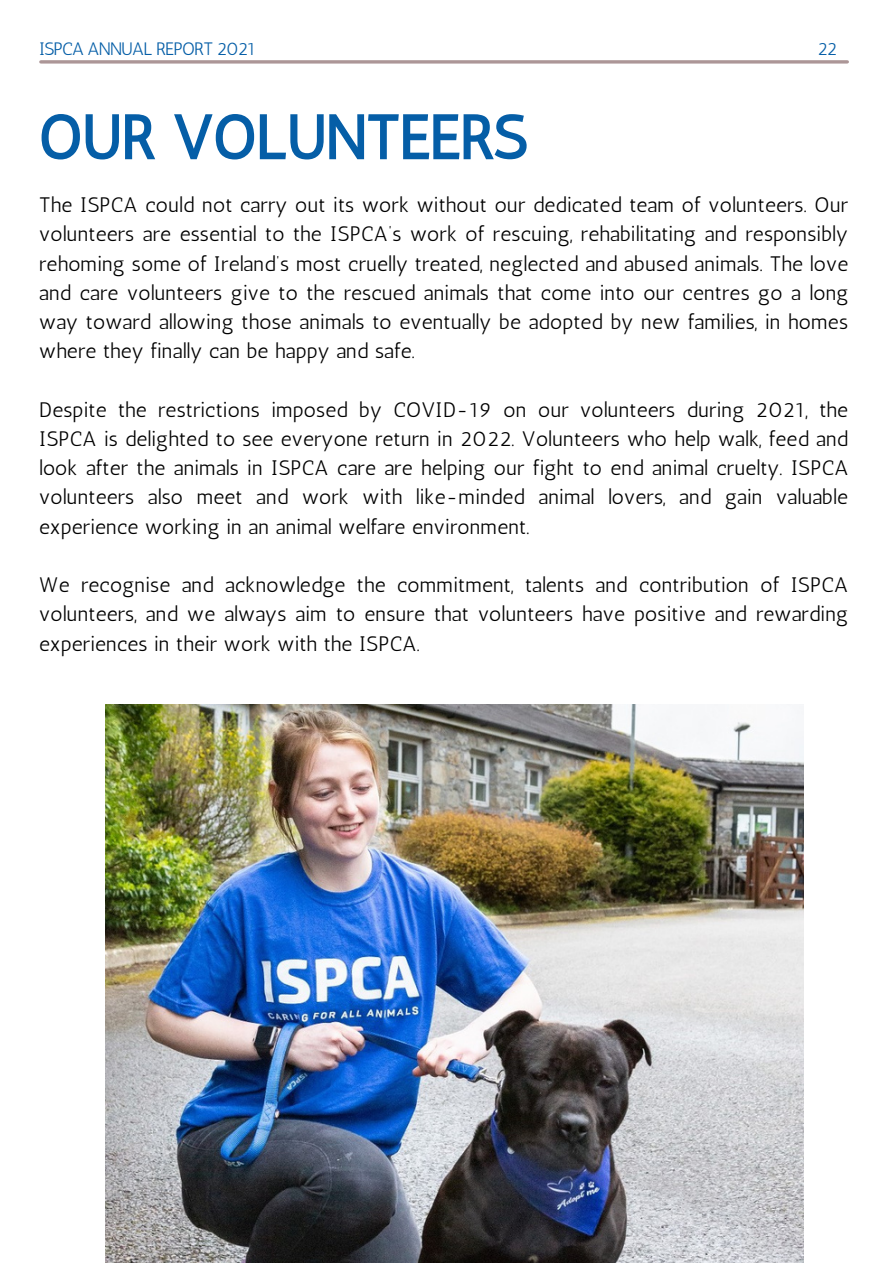
<style>
.page{position:relative;width:893px;height:1264px;background:#fff}
.page>*{position:absolute;margin:0;border:0;box-sizing:border-box;transform-origin:0 0}
.t1{font:60px "CA Generated";color:#055ea7}
.t2{font:21px/29.2px "Antic";letter-spacing:.01em;color:#000;text-align:justify}
.t3{font:18px "Antic";letter-spacing:-.05em;color:#055ea7}
</style>
<div class="page">
<svg style="left:41px;top:60px;width:806px;height:4px;background:#b8a6a7"></svg>
<img style="left:106px;top:704px;width:697px;height:558px">
<p class="t3" style="left:39px;top:38px;width:218px">ISPCA ANNUAL REPORT 2021</p>
<p class="t3" style="left:817px;top:38px;width:21px">22</p>
<h1 class="t1" style="left:39px;top:99px;width:490px">OUR VOLUNTEERS</h1>
<p class="t2" style="left:39px;top:190px;width:810px">The ISPCA could not carry out its work without our dedicated team of volunteers. Our volunteers are essential to the ISPCA’s work of rescuing, rehabilitating and responsibly rehoming some of Ireland’s most cruelly treated, neglected and abused animals. The love and care volunteers give to the rescued animals that come into our centres go a long way toward allowing those animals to eventually be adopted by new families, in homes where they finally can be happy and safe.</p>
<p class="t2" style="left:39px;top:395px;width:810px">Despite the restrictions imposed by COVID-19 on our volunteers during 2021, the ISPCA is delighted to see everyone return in 2022. Volunteers who help walk, feed and look after the animals in ISPCA care are helping our fight to end animal cruelty. ISPCA volunteers also meet and work with like-minded animal lovers, and gain valuable experience working in an animal welfare environment.</p>
<p class="t2" style="left:39px;top:570px;width:810px">We recognise and acknowledge the commitment, talents and contribution of ISPCA volunteers, and we always aim to ensure that volunteers have positive and rewarding experiences in their work with the ISPCA.</p>
</div>
